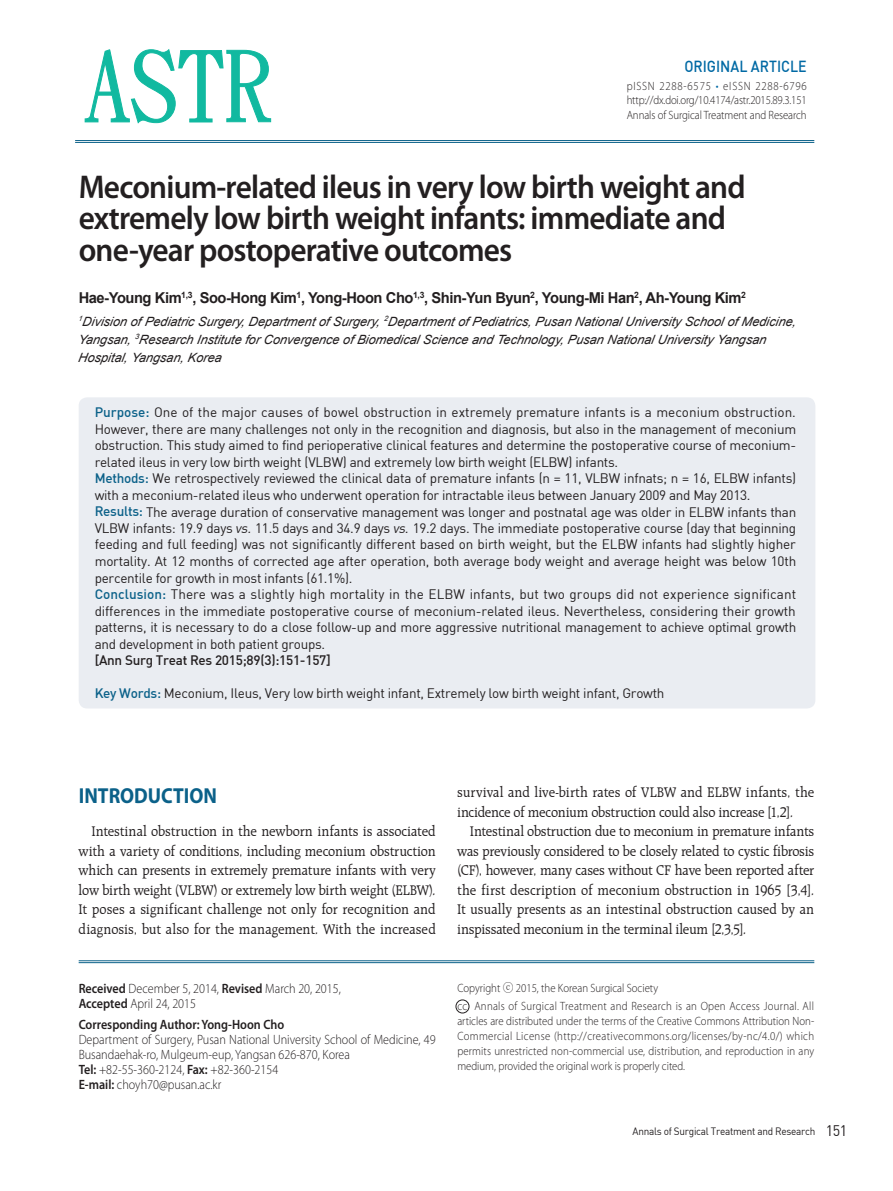
<style>
.page{position:relative;width:893px;height:1191px;background:#fff}
.page>*{position:absolute;margin:0;border:0;box-sizing:border-box;transform-origin:0 0}
.t1{font:600 33px/31.5px "Myriad Pro";letter-spacing:-.025em;color:#231f20;scale:.95 1}
.t2{font:700 21.75px "Myriad Pro";color:#0b6189;scale:.9 1}
.t3{font:15.75px "Dinmed";color:#0069a4;scale:.9 1}
.t4{font:15px/19.5px "Raleigh BT";letter-spacing:-.01em;color:#231f20;text-align:justify;scale:.94 1}
.t5{font:700 15px "Arial";letter-spacing:-.03em;color:#231f20}
.t6{font:13.5px/16.5px "Dinreg";letter-spacing:-.02em;color:#231f20}
.t7{font:300 13.5px/15px "Myriad Pro";color:#231f20;scale:.9 1}
.t8{font:italic 12.75px/18px "Arial";color:#231f20}
.t9{font:300 12px/15px "Myriad Pro";color:#231f20;text-align:justify;scale:.9 1}
.t10{font:300 12px/18px "Myriad Pro";letter-spacing:.025em;color:#231f20;scale:.9 1}
.t11{font:10.5px "Dinreg";letter-spacing:-.025em;color:#231f20;scale:.95 1}
.s1{font-size:12.45px;color:#0069a4}
.s2{font-family:"Dinmed";color:#0b6189}
.s3{font-style:italic}
.s4{font-family:"Dinmed"}
.s5{font-weight:600}
.s6{font-family:"Ymjo 420";font-weight:400}
.s7{font-size:15px}
</style>
<div class="page">
<svg style="left:84px;top:49px;width:188px;height:75px"></svg>
<hr style="left:75px;top:140px;width:739px;height:1px;background:#0b6189">
<hr style="left:75px;top:142px;width:739px;height:1px;background:#0b6189">
<div style="left:79px;top:397px;width:736px;height:311px;background:#eaedf2;border-radius:9px"></div>
<div style="left:456px;top:999px;width:13px;height:14px;border:1px solid #231f20;border-radius:50%"></div>
<hr style="left:79px;top:960px;width:735px;height:1px;background:#0b6189">
<hr style="left:79px;top:962px;width:735px;height:1px;background:#0b6189">
<p class="t3" style="left:684px;top:56px;width:138px">ORIGINAL ARTICLE</p>
<p class="t9" style="left:627px;top:78px;width:202px">pISSN 2288-6575 <span class="s1">•</span> eISSN 2288-6796 http://dx.doi.org/10.4174/astr.2015.89.3.151<br>Annals of Surgical Treatment and Research</p>
<p class="t1" style="left:79px;top:170px;width:703px">Meconium-related ileus in very low birth weight and extremely low birth weight infants: immediate and one-year postoperative outcomes</p>
<p class="t5" style="left:79px;top:288px;width:669px">Hae-Young Kim<sup>1,3</sup>, Soo-Hong Kim<sup>1</sup>, Yong-Hoon Cho<sup>1,3</sup>, Shin-Yun Byun<sup>2</sup>, Young-Mi Han<sup>2</sup>, Ah-Young Kim<sup>2</sup></p>
<p class="t8" style="left:78px;top:312px;width:722px"><sup>1</sup>Division of Pediatric Surgery,Department of Surgery, <sup>2</sup>Department of Pediatrics,Pusan National University School of Medicine,<br>Yangsan, <sup>3</sup>Research Institute for Convergence of Biomedical Science and Technology,Pusan National University Yangsan<br>Hospital,Yangsan,Korea</p>
<p class="t6" style="left:95px;top:404px;width:703px"><span class="s2">Purpose:</span> One of the major causes of bowel obstruction in extremely premature infants is a meconium obstruction.<br>However, there are many challenges not only in the recognition and diagnosis, but also in the management of meconium obstruction. This study aimed to find perioperative clinical features and determine the postoperative course of meconium&shy;related ileus in very low birth weight (VLBW) and extremely low birth weight (ELBW) infants.<br><span class="s2">Methods:</span> We retrospectively reviewed the clinical data of premature infants (n = 11, VLBW infnats; n = 16, ELBW infants) with a meconium-related ileus who underwent operation for intractable ileus between January 2009 and May 2013.<br><span class="s2">Results:</span> The average duration of conservative management was longer and postnatal age was older in ELBW infants than VLBW infants: 19.9 days <span class="s3">vs.</span> 11.5 days and 34.9 days <span class="s3">vs.</span> 19.2 days. The immediate postoperative course (day that beginning feeding and full feeding) was not significantly different based on birth weight, but the ELBW infants had slightly higher mortality. At 12 months of corrected age after operation, both average body weight and average height was below 10th percentile for growth in most infants (61.1%).<br><span class="s2">Conclusion:</span> There was a slightly high mortality in the ELBW infants, but two groups did not experience significant differences in the immediate postoperative course of meconium-related ileus. Nevertheless, considering their growth patterns, it is necessary to do a close follow-up and more aggressive nutritional management to achieve optimal growth and development in both patient groups.<br><span class="s4">[Ann Surg Treat Res 2015;89(3):151-157]</span></p>
<p class="t6" style="left:95px;top:684px;width:571px"><span class="s2">Key Words:</span> Meconium, Ileus, Very low birth weight infant, Extremely low birth weight infant, Growth</p>
<p class="t2" style="left:79px;top:781px;width:155px">INTRODUCTION</p>
<p class="t4" style="left:79px;top:821px;width:381px;text-indent:13px">Intestinal obstruction in the newborn infants is associated with a variety of conditions, including meconium obstruction which can presents in extremely premature infants with very low birth weight (VLBW) or extremely low birth weight (ELBW).<br>It poses a significant challenge not only for recognition and diagnosis, but also for the management. With the increased</p>
<p class="t7" style="left:79px;top:981px;width:293px"><span class="s5">Received</span> December 5, 2014, <span class="s5">Revised</span> March 20, 2015,<br><span class="s5">Accepted</span> April 24, 2015</p>
<p class="t7" style="left:79px;top:1017px;width:398px"><span class="s5">Corresponding Author: Yong-Hoon Cho<br></span>Department of Surgery, Pusan National University School of Medicine, 49<br>Busandaehak-ro, Mulgeum-eup, Yangsan 626-870, Korea<br><span class="s5">Tel:</span> +82-55-360-2124, <span class="s5">Fax:</span> +82-360-2154<br><span class="s5">E-mail:</span> choyh70@pusan.ac.kr</p>
<p class="t4" style="left:457px;top:782px;width:381px">survival and live-birth rates of VLBW and ELBW infants, the</p>
<p class="t4" style="left:457px;top:802px;width:359px">incidence of meconium obstruction could also increase [1,2].</p>
<p class="t4" style="left:470px;top:821px;width:368px">Intestinal obstruction due to meconium in premature infants</p>
<p class="t4" style="left:457px;top:841px;width:381px">was previously considered to be closely related to cystic fibrosis</p>
<p class="t4" style="left:457px;top:860px;width:381px">(CF), however, many cases without CF have been reported after</p>
<p class="t4" style="left:457px;top:880px;width:381px">the first description of meconium obstruction in 1965 [3,4].</p>
<p class="t4" style="left:457px;top:899px;width:381px">It usually presents as an intestinal obstruction caused by an</p>
<p class="t4" style="left:457px;top:919px;width:309px">inspissated meconium in the terminal ileum [2,3,5].</p>
<p class="t10" style="left:457px;top:978px;width:398px">Copyright <span class="s6">ⓒ</span> 2015, the Korean Surgical Society<br>cc Annals of Surgical Treatment and Research is an Open Access Journal. All</p>
<p class="t9" style="left:457px;top:1013px;width:398px">articles are distributed under the terms of the Creative Commons Attribution Non-Commercial License (http://creativecommons.org/licenses/by-nc/4.0/) which permits unrestricted non-commercial use, distribution, and reproduction in any medium, provided the original work is properly cited.</p>
<p class="t11" style="left:633px;top:1124px;width:228px">Annals of Surgical Treatment and Research <span class="s7">151</span></p>
</div>
